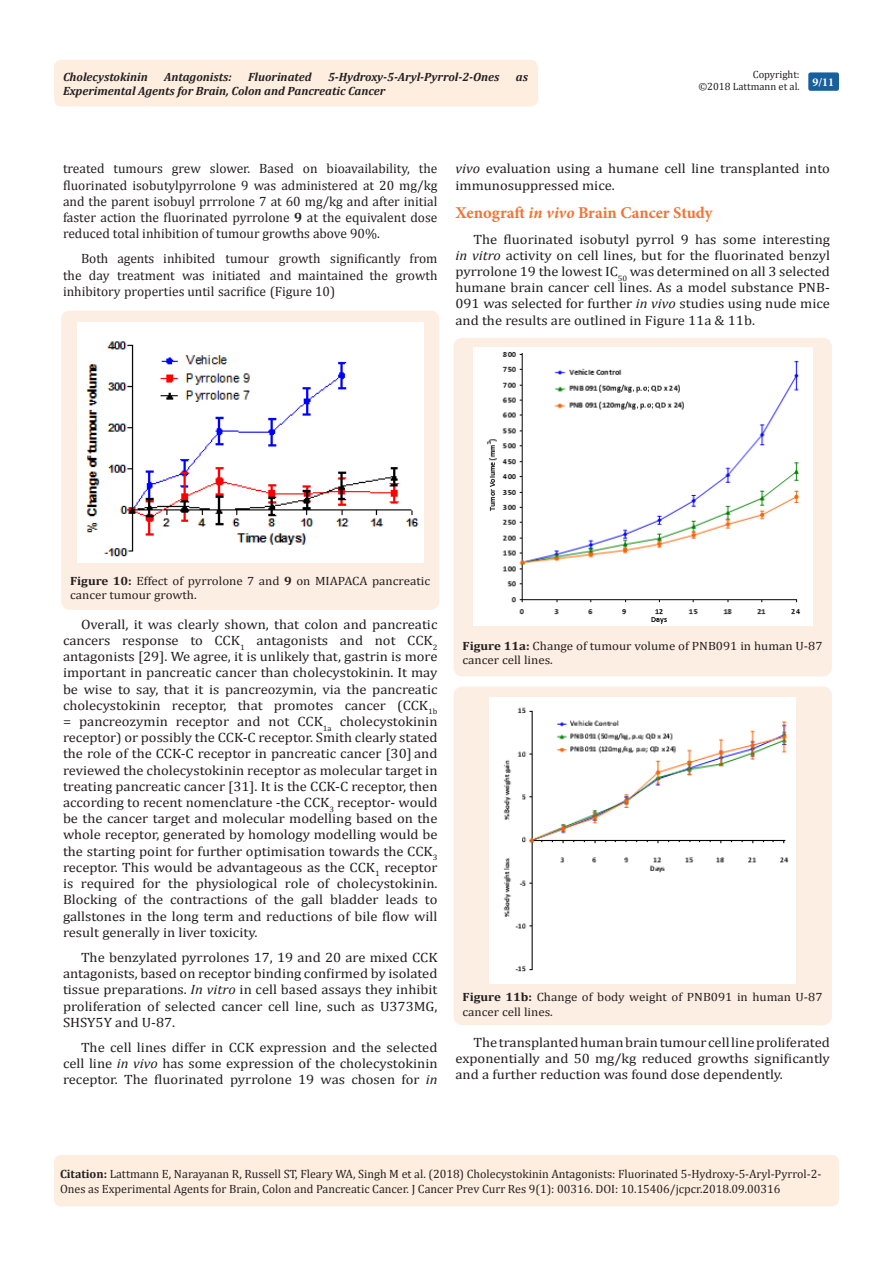
<style>
.page{position:relative;width:893px;height:1263px;background:#fff}
.page>*{position:absolute;margin:0;border:0;box-sizing:border-box;transform-origin:0 0}
.List_Paragraph{font:700 16.5px "Minion Pro";color:#f37331}
.t1{font:13.5px/16.2px "Cambria";color:#231f20;text-align:justify;scale:1.08 1}
.t2{font:13.5px/16.2px "Cambria";color:#231f20;text-align:justify}
.t3{font:12px/14.4px "Cambria";color:#231f20}
.t4{font:12px/14.4px "Cambria";color:#231f20;scale:1.08 1}
.t5{font:italic 700 12px "Cambria";color:#231f20}
.t6{font:700 12px "Minion Pro";color:#fff}
.t7{font:10.5px/12.6px "Cambria";color:#231f20;text-align:right}
.s1{font-weight:700}
.s2{font-style:italic}
</style>
<div class="page">
<div style="left:54px;top:1155px;width:785px;height:51px;background:#feeee0;border-radius:7px"></div>
<div style="left:54px;top:60px;width:484px;height:46px;background:#feeee0;border-radius:8px"></div>
<div style="left:808px;top:72px;width:31px;height:19px;background:#18609d;border-radius:2px"></div>
<div style="left:61px;top:311px;width:378px;height:299px;background:#fdeee3;border-radius:9px"></div>
<img style="left:77px;top:322px;width:346px;height:241px">
<div style="left:454px;top:338px;width:378px;height:338px;background:#fdeee3;border-radius:9px"></div>
<img style="left:473px;top:347px;width:339px;height:279px">
<div style="left:454px;top:686px;width:378px;height:339px;background:#fdeee3;border-radius:9px"></div>
<img style="left:490px;top:698px;width:306px;height:285px">
<p class="t5" style="left:63px;top:68px;width:86px">Cholecystokinin</p>
<p class="t5" style="left:164px;top:68px;width:69px">Antagonists:</p>
<p class="t5" style="left:248px;top:68px;width:65px">Fluorinated</p>
<p class="t5" style="left:328px;top:68px;width:173px">5-Hydroxy-5-Aryl-Pyrrol-2-Ones</p>
<p class="t5" style="left:516px;top:68px;width:14px">as</p>
<p class="t5" style="left:63px;top:82px;width:324px">Experimental Agents for Brain, Colon and Pancreatic Cancer</p>
<p class="t7" style="left:698px;top:68px;width:103px">Copyright:<br>©2018 Lattmann et al.</p>
<p class="t6" style="left:812px;top:74px;width:23px">9/11</p>
<p class="t2" style="left:63px;top:161px;width:376px">treated tumours grew slower. Based on bioavailability, the fluorinated isobutylpyrrolone 9 was administered at 20 mg/kg and the parent isobuyl prrrolone 7 at 60 mg/kg and after initial faster action the fluorinated pyrrolone <span class="s1">9</span> at the equivalent dose reduced total inhibition of tumour growths above 90%.</p>
<p class="t2" style="left:63px;top:251px;width:376px;text-indent:18px">Both agents inhibited tumour growth significantly from the day treatment was initiated and maintained the growth inhibitory properties until sacrifice (Figure 10)</p>
<p class="t1" style="left:455px;top:161px;width:348px"><span class="s2">vivo</span> evaluation using a humane cell line transplanted into immunosuppressed mice.</p>
<p class="List_Paragraph" style="left:455px;top:201px;width:259px">Xenograft <span class="s2">in vivo</span> Brain Cancer Study</p>
<p class="t1" style="left:455px;top:231px;width:348px;text-indent:18px">The fluorinated isobutyl pyrrol 9 has some interesting <span class="s2">in vitro</span> activity on cell lines, but for the fluorinated benzyl pyrrolone 19 the lowest IC<sub>50</sub> was determined on all 3 selected humane brain cancer cell lines. As a model substance PNB-091 was selected for further <span class="s2">in vivo</span> studies using nude mice and the results are outlined in Figure 11a &amp; 11b.</p>
<p class="t4" style="left:70px;top:573px;width:335px"><span class="s1">Figure 10:</span> Effect of pyrrolone 7 and <span class="s1">9</span> on MIAPACA pancreatic cancer tumour growth.</p>
<p class="t1" style="left:63px;top:616px;width:348px;text-indent:18px">Overall, it was clearly shown, that colon and pancreatic cancers response to CCK<sub>1</sub> antagonists and not CCK<sub>2 </sub>antagonists [29]. We agree, it is unlikely that, gastrin is more important in pancreatic cancer than cholecystokinin. It may be wise to say, that it is pancreozymin, via the pancreatic cholecystokinin receptor, that promotes cancer (CCK<sub>1b </sub>= pancreozymin receptor and not CCK<sub>1a</sub> cholecystokinin receptor) or possibly the CCK-C receptor. Smith clearly stated the role of the CCK-C receptor in pancreatic cancer [30] and reviewed the cholecystokinin receptor as molecular target in treating pancreatic cancer [31]. It is the CCK-C receptor, then according to recent nomenclature -the CCK<sub>3</sub> receptor- would be the cancer target and molecular modelling based on the whole receptor, generated by homology modelling would be the starting point for further optimisation towards the CCK<sub>3 </sub>receptor. This would be advantageous as the CCK<sub>1</sub> receptor is required for the physiological role of cholecystokinin.<br>Blocking of the contractions of the gall bladder leads to gallstones in the long term and reductions of bile flow will result generally in liver toxicity.</p>
<p class="t1" style="left:63px;top:949px;width:348px;text-indent:18px">The benzylated pyrrolones 17, 19 and 20 are mixed CCK antagonists, based on receptor binding confirmed by isolated tissue preparations. <span class="s2">In vitro</span> in cell based assays they inhibit proliferation of selected cancer cell line, such as U373MG, SHSY5Y and U-87.</p>
<p class="t1" style="left:63px;top:1039px;width:348px;text-indent:18px">The cell lines differ in CCK expression and the selected cell line <span class="s2">in vivo</span> has some expression of the cholecystokinin receptor. The fluorinated pyrrolone 19 was chosen for <span class="s2">in</span></p>
<p class="t4" style="left:463px;top:638px;width:335px"><span class="s1">Figure 11a:</span> Change of tumour volume of PNB091 in human U-87 cancer cell lines.</p>
<p class="t4" style="left:463px;top:990px;width:335px"><span class="s1">Figure 11b:</span> Change of body weight of PNB091 in human U-87 cancer cell lines.</p>
<p class="t1" style="left:455px;top:1034px;width:348px;text-indent:18px">The transplanted human brain tumour cell line proliferated exponentially and 50 mg/kg reduced growths significantly and a further reduction was found dose dependently.</p>
<p class="t3" style="left:60px;top:1167px;width:763px"><span class="s1">Citation:</span> Lattmann E, Narayanan R, Russell ST, Fleary WA, Singh M et al. (2018) Cholecystokinin Antagonists: Fluorinated 5-Hydroxy-5-Aryl-Pyrrol-2-<br>Ones as Experimental Agents for Brain, Colon and Pancreatic Cancer. J Cancer Prev Curr Res 9(1): 00316. DOI: 10.15406/jcpcr.2018.09.00316</p>
</div>
